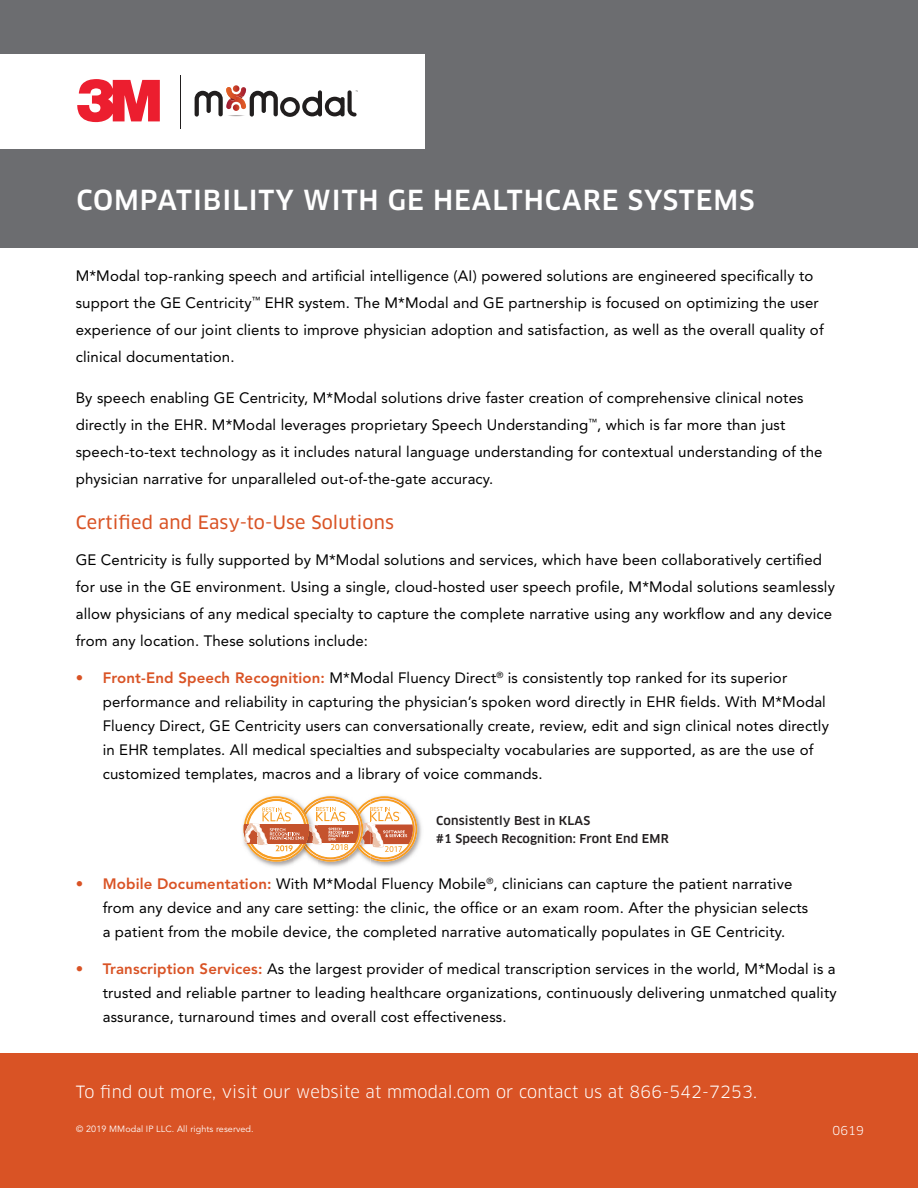
<style>
.page{position:relative;width:918px;height:1188px;background:#fff}
.page>*{position:absolute;margin:0;border:0;box-sizing:border-box;transform-origin:0 0}
.t1{font:500 27px "Clan OT";letter-spacing:.035em;color:#fff}
.t2{font:18px "Clan OT News";letter-spacing:.01em;color:#d95325}
.t3{font:16.5px "Clan OT";letter-spacing:.01em;color:#fff}
.t4{font:15px/27px "Avenir";letter-spacing:.01em;color:#000}
.t5{font:500 12px/18.1px "Clan OT";letter-spacing:.01em;color:#231f20}
.t6{font:12px "Clan OT";color:#fff}
.t7{font:9px "Avenir";letter-spacing:.01em;color:#fff}
.s1{font-weight:800;color:#d95325}
</style>
<div class="page">
<div style="left:0;top:0;width:918px;height:247px;background:#6c6d70"></div>
<div style="left:0;top:54px;width:425px;height:94px;background:#fff"></div>
<svg style="left:195px;top:85px;width:163px;height:32px"></svg>
<svg style="left:77px;top:79px;width:83px;height:43px"></svg>
<hr style="left:180px;top:75px;width:1px;height:54px;background:#211e1e">
<div style="left:0;top:1053px;width:918px;height:135px;background:#d95325"></div>
<img style="left:242px;top:795px;width:180px;height:72px">
<img style="left:348px;top:795px;width:23px;height:72px">
<img style="left:294px;top:795px;width:24px;height:72px">
<svg style="left:244px;top:796px;width:173px;height:66px"></svg>
<h1 class="t1" style="left:76px;top:184px;width:680px">COMPATIBILITY WITH GE HEALTHCARE SYSTEMS</h1>
<p class="t4" style="left:76px;top:263px;width:750px">M*Modal top-ranking speech and artificial intelligence (AI) powered solutions are engineered specifically to support the GE Centricity<sup>™</sup> EHR system. The M*Modal and GE partnership is focused on optimizing the user experience of our joint clients to improve physician adoption and satisfaction, as well as the overall quality of clinical documentation.</p>
<p class="t4" style="left:76px;top:384px;width:748px">By speech enabling GE Centricity, M*Modal solutions drive faster creation of comprehensive clinical notes directly in the EHR. M*Modal leverages proprietary Speech Understanding<sup>™</sup>, which is far more than just speech-to-text technology as it includes natural language understanding for contextual understanding of the physician narrative for unparalleled out-of-the-gate accuracy.</p>
<p class="t2" style="left:76px;top:512px;width:320px">Certified and Easy-to-Use Solutions</p>
<p class="t4" style="left:76px;top:546px;width:761px">GE Centricity is fully supported by M*Modal solutions and services, which have been collaboratively certified for use in the GE environment. Using a single, cloud-hosted user speech profile, M*Modal solutions seamlessly allow physicians of any medical specialty to capture the complete narrative using any workflow and any device from any location. These solutions include:</p>
<p class="t4" style="left:103px;top:666px;width:728px;line-height:24px;text-indent:-27px"><span class="s1">• Front-End Speech Recognition:</span> M*Modal Fluency Direct<sup>®</sup> is consistently top ranked for its superior performance and reliability in capturing the physician’s spoken word directly in EHR fields. With M*Modal Fluency Direct, GE Centricity users can conversationally create, review, edit and sign clinical notes directly in EHR templates. All medical specialties and subspecialty vocabularies are supported, as are the use of customized templates, macros and a library of voice commands.</p>
<p class="t5" style="left:436px;top:812px;width:234px">Consistently Best in KLAS<br>#1 Speech Recognition: Front End EMR</p>
<p class="t4" style="left:103px;top:872px;width:707px;line-height:24px;text-indent:-27px"><span class="s1">• Mobile Documentation:</span> With M*Modal Fluency Mobile<sup>®</sup>, clinicians can capture the patient narrative from any device and any care setting: the clinic, the office or an exam room. After the physician selects a patient from the mobile device, the completed narrative automatically populates in GE Centricity.</p>
<p class="t4" style="left:103px;top:957px;width:736px;line-height:24px;text-align:justify;text-indent:-27px"><span class="s1">• Transcription Services:</span> As the largest provider of medical transcription services in the world, M*Modal is a trusted and reliable partner to leading healthcare organizations, continuously delivering unmatched quality assurance, turnaround times and overall cost effectiveness.</p>
<p class="t3" style="left:76px;top:1082px;width:683px">To find out more, visit our website at mmodal.com or contact us at 866-542-7253.</p>
<p class="t7" style="left:76px;top:1124px;width:179px">© 2019 MModal IP LLC. All rights reserved.</p>
<p class="t6" style="left:833px;top:1123px;width:33px">0619</p>
</div>
